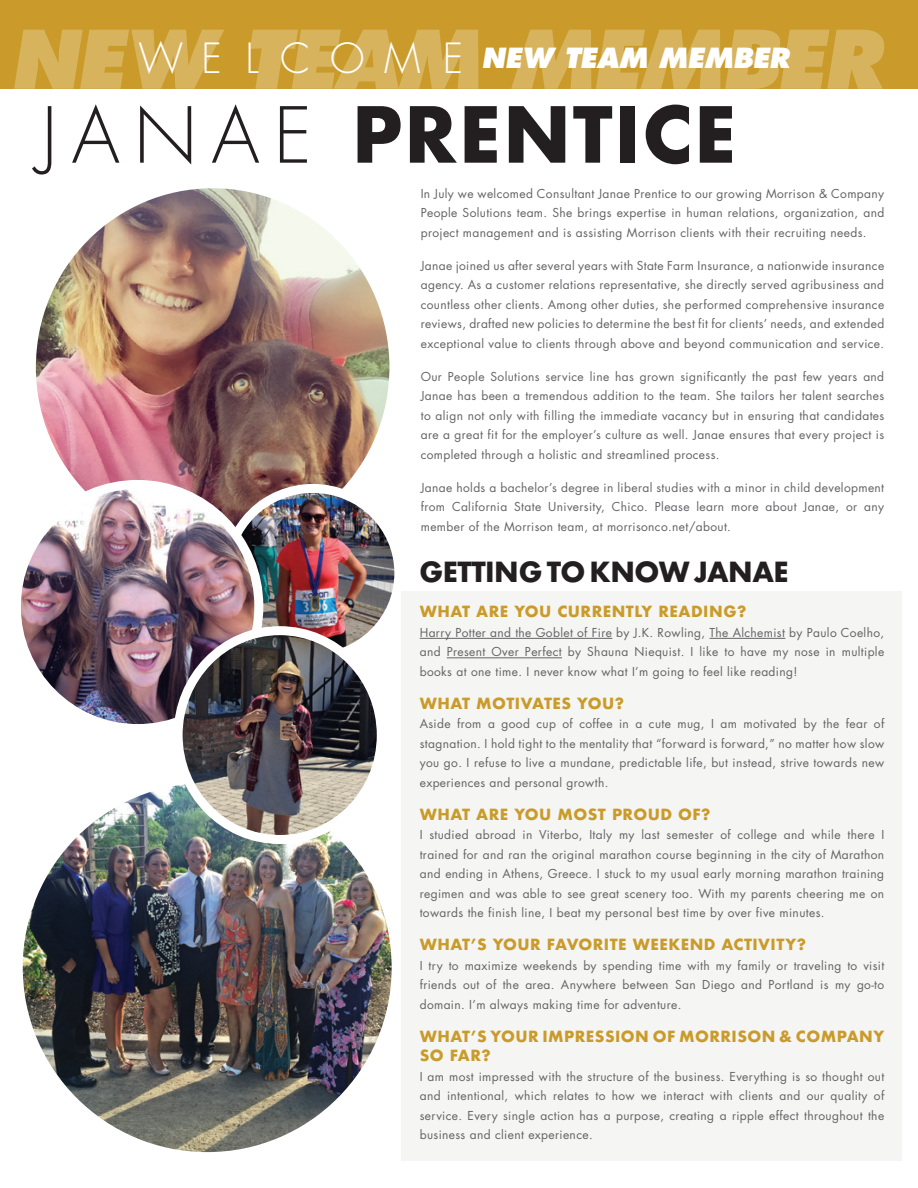
<style>
.page{position:relative;width:918px;height:1188px;background:#fff}
.page>*{position:absolute;margin:0;border:0;box-sizing:border-box;transform-origin:0 0}
.DISPLAY_HEAD{font:700 75px "Futura";letter-spacing:.02em;color:#231f20}
.DISPLAY_HEAD-2{font:300 40.5px "Futura";letter-spacing:.51em;color:#fff}
.DISPLAY_H1{font:700 27px "Futura";letter-spacing:-.02em;color:#231f20}
.DISPLAY_HEAD-3{font:italic 800 27px "Futura";letter-spacing:-.01em;color:#fff}
.BOLD___GOLD{font:700 15px/19.5px "Futura";letter-spacing:.03em;color:#ca9b2a}
.Body_Copy{font:12px/19.5px "Futura";letter-spacing:.03em;color:#636366;text-align:justify}
.s1{font-weight:300}
</style>
<div class="page">
<div style="left:0;top:0;width:918px;height:88px;background:#ca9b2a"></div>
<svg style="left:14px;top:30px;width:872px;height:59px;fill:#d7b35e"></svg>
<div style="left:402px;top:591px;width:500px;height:570px;background:#f5f6f3"></div>
<hr style="left:420px;top:638px;width:192px;height:1px;background:#636366">
<hr style="left:710px;top:638px;width:75px;height:1px;background:#636366">
<hr style="left:447px;top:657px;width:115px;height:1px;background:#636366">
<img style="left:37px;top:189px;width:351px;height:299px">
<img style="left:258px;top:488px;width:135px;height:143px">
<div style="left:222px;top:484px;width:181px;height:178px;border:9px solid #fff;border-radius:50%"></div>
<img style="left:24px;top:785px;width:367px;height:366px">
<img style="left:22px;top:485px;width:236px;height:238px">
<div style="left:12px;top:480px;width:251px;height:253px;border:9px solid #fff;border-radius:50%"></div>
<img style="left:178px;top:631px;width:203px;height:209px">
<div style="left:174px;top:626px;width:212px;height:218px;border:9px solid #fff;border-radius:50%"></div>
<p class="DISPLAY_HEAD-2" style="left:139px;top:32px;width:326px">WELCOME</p>
<p class="DISPLAY_HEAD-3" style="left:482px;top:41px;width:309px">NEW TEAM MEMBER</p>
<p class="DISPLAY_HEAD" style="left:41px;top:80px;width:697px"><span class="s1">J A N A E</span> PRENTICE</p>
<p class="Body_Copy" style="left:421px;top:183px;width:465px">In July we welcomed Consultant Janae Prentice to our growing Morrison &amp; Company People Solutions team. She brings expertise in human relations, organization, and project management and is assisting Morrison clients with their recruiting needs.</p>
<p class="Body_Copy" style="left:421px;top:255px;width:465px">Janae joined us after several years with State Farm Insurance, a nationwide insurance agency. As a customer relations representative, she directly served agribusiness and countless other clients. Among other duties, she performed comprehensive insurance reviews, drafted new policies to determine the best fit for clients’ needs, and extended exceptional value to clients through above and beyond communication and service.</p>
<p class="Body_Copy" style="left:421px;top:366px;width:465px">Our People Solutions service line has grown significantly the past few years and Janae has been a tremendous addition to the team. She tailors her talent searches to align not only with filling the immediate vacancy but in ensuring that candidates are a great fit for the employer’s culture as well. Janae ensures that every project is completed through a holistic and streamlined process.</p>
<p class="Body_Copy" style="left:421px;top:477px;width:465px">Janae holds a bachelor’s degree in liberal studies with a minor in child development from California State University, Chico. Please learn more about Janae, or any member of the Morrison team, at morrisonco.net/about.</p>
<p class="DISPLAY_H1" style="left:419px;top:552px;width:371px">GETTING TO KNOW JANAE</p>
<p class="BOLD___GOLD" style="left:420px;top:602px;width:328px">WHAT ARE YOU CURRENTLY READING?</p>
<p class="Body_Copy" style="left:420px;top:622px;width:466px">Harry Potter and the Goblet of Fire by J.K. Rowling, The Alchemist by Paulo Coelho, and Present Over Perfect by Shauna Niequist. I like to have my nose in multiple books at one time. I never know what I’m going to feel like reading!</p>
<p class="BOLD___GOLD" style="left:420px;top:693px;width:206px">WHAT MOTIVATES YOU?</p>
<p class="Body_Copy" style="left:420px;top:714px;width:466px">Aside from a good cup of coffee in a cute mug, I am motivated by the fear of stagnation. I hold tight to the mentality that “forward is forward,” no matter how slow you go. I refuse to live a mundane, predictable life, but instead, strive towards new experiences and personal growth.</p>
<p class="BOLD___GOLD" style="left:420px;top:804px;width:292px">WHAT ARE YOU MOST PROUD OF?</p>
<p class="Body_Copy" style="left:420px;top:825px;width:466px">I studied abroad in Viterbo, Italy my last semester of college and while there I trained for and ran the original marathon course beginning in the city of Marathon and ending in Athens, Greece. I stuck to my usual early morning marathon training regimen and was able to see great scenery too. With my parents cheering me on towards the finish line, I beat my personal best time by over five minutes.</p>
<p class="BOLD___GOLD" style="left:420px;top:935px;width:388px">WHAT’S YOUR FAVORITE WEEKEND ACTIVITY?</p>
<p class="Body_Copy" style="left:420px;top:955px;width:466px">I try to maximize weekends by spending time with my family or traveling to visit friends out of the area. Anywhere between San Diego and Portland is my go-to domain. I’m always making time for adventure.</p>
<p class="BOLD___GOLD" style="left:420px;top:1026px;width:466px">WHAT’S YOUR IMPRESSION OF MORRISON &amp; COMPANY<br>SO FAR?</p>
<p class="Body_Copy" style="left:420px;top:1066px;width:466px">I am most impressed with the structure of the business. Everything is so thought out and intentional, which relates to how we interact with clients and our quality of service. Every single action has a purpose, creating a ripple effect throughout the business and client experience.</p>
</div>
